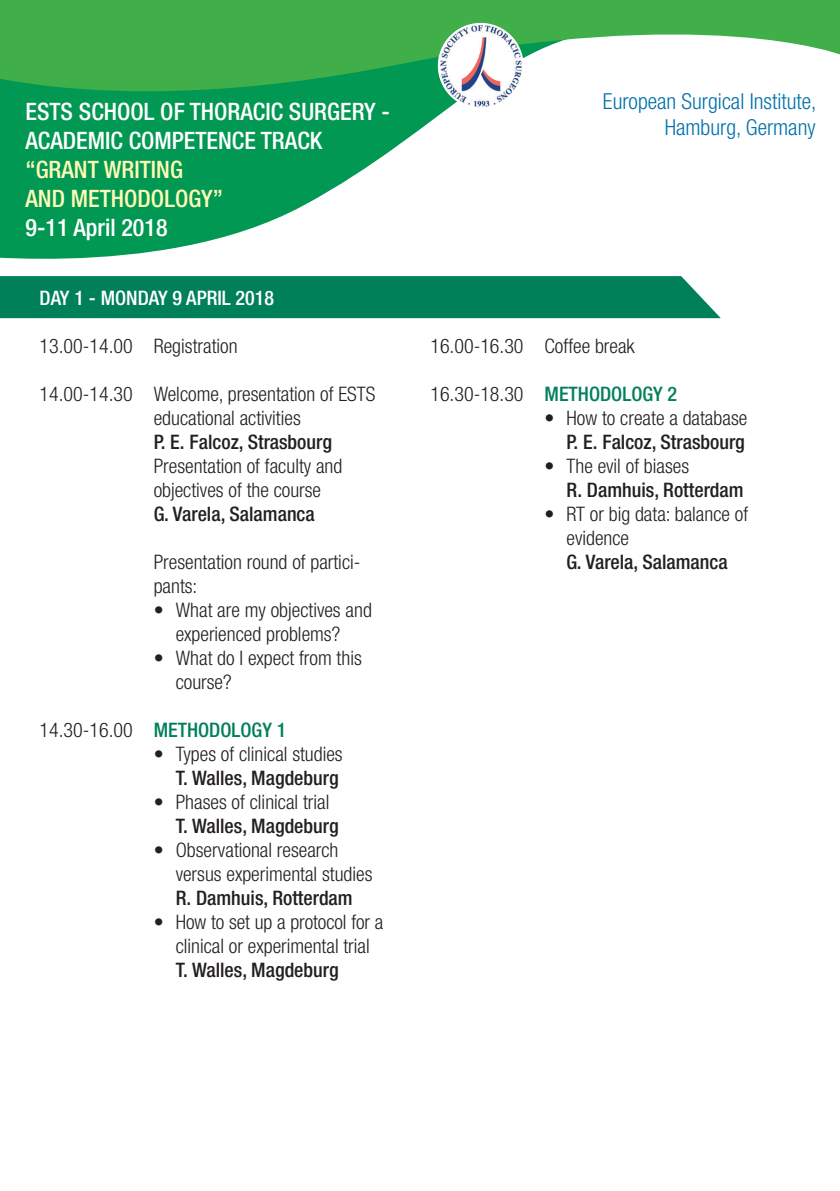
<style>
.page{position:relative;width:840px;height:1191px;background:#fff}
.page>*{position:absolute;margin:0;border:0;box-sizing:border-box;transform-origin:0 0}
.t1{font:500 condensed 24px/28.8px "Helvetica Neue LT Com";color:#fff}
.t2{font:500 condensed 24px/28.8px "Helvetica Neue LT Com";color:#fff9b6}
.t3{font:300 condensed 22px/26.4px "Helvetica Neue LT Com";color:#0071aa;text-align:right}
.t4{font:300 condensed 20px/24px "Helvetica Neue LT Com";color:#231f20}
.t5{font:500 condensed 20px "Helvetica Neue LT Com";color:#231f20}
.t6{font:500 condensed 20px "Helvetica Neue LT Com";color:#008059}
.t7{font:500 condensed 20px "Helvetica Neue LT Com";color:#fff}
.s1{font-weight:300;color:#231f20}
.s2{font-weight:500}
</style>
<div class="page">
<svg style="left:0;top:126px;width:425px;height:133px;fill:#009853"></svg>
<svg style="left:0;top:0;width:839px;height:126px;fill:#40ae49"></svg>
<img style="left:440px;top:25px;width:81px;height:82px">
<div style="left:0;top:276px;width:720px;height:42px;background:#008059"></div>
<p class="t1" style="left:25px;top:97px;width:366px">ESTS SCHOOL OF THORACIC SURGERY -<br>ACADEMIC COMPETENCE TRACK</p>
<p class="t2" style="left:25px;top:155px;width:199px">“GRANT WRITING<br>AND METHODOLOGY”</p>
<p class="t1" style="left:25px;top:212px;width:143px">9-11 April 2018</p>
<p class="t7" style="left:40px;top:286px;width:236px">DAY 1 - MONDAY 9 APRIL 2018</p>
<p class="t4" style="left:40px;top:333px;width:199px">13.00-14.00 Registration</p>
<p class="t4" style="left:154px;top:381px;width:223px;text-indent:-114px">14.00-14.30 Welcome, presentation of ESTS educational activities</p>
<p class="t5" style="left:154px;top:430px;width:180px">P. E. Falcoz, Strasbourg</p>
<p class="t4" style="left:154px;top:453px;width:190px">Presentation of faculty and objectives of the course</p>
<p class="t5" style="left:154px;top:502px;width:162px">G. Varela, Salamanca</p>
<p class="t4" style="left:154px;top:549px;width:208px">Presentation round of partici&shy;pants:</p>
<p class="t4" style="left:154px;top:597px;width:219px;text-align:center">• What are my objectives and experienced problems?</p>
<p class="t4" style="left:176px;top:645px;width:187px;text-indent:-22px">• What do I expect from this course?</p>
<p class="t6" style="left:40px;top:718px;width:248px"><span class="s1">14.30-16.00</span> METHODOLOGY 1</p>
<p class="t4" style="left:154px;top:741px;width:190px">• Types of clinical studies</p>
<p class="t5" style="left:176px;top:766px;width:164px">T. Walles, Magdeburg</p>
<p class="t4" style="left:154px;top:789px;width:177px">• Phases of clinical trial</p>
<p class="t5" style="left:176px;top:814px;width:164px">T. Walles, Magdeburg</p>
<p class="t4" style="left:176px;top:837px;width:198px;text-indent:-22px">• Observational research versus experimental studies</p>
<p class="t5" style="left:176px;top:886px;width:178px">R. Damhuis, Rotterdam</p>
<p class="t4" style="left:176px;top:909px;width:209px;text-indent:-22px">• How to set up a protocol for a clinical or experimental trial<br><span class="s2">T. Walles, Magdeburg</span></p>
<p class="t3" style="left:602px;top:87px;width:215px">European Surgical Institute,<br>Hamburg, Germany</p>
<p class="t4" style="left:430px;top:333px;width:206px">16.00-16.30 Coffee break</p>
<p class="t6" style="left:430px;top:382px;width:248px"><span class="s1">16.30-18.30</span> METHODOLOGY 2</p>
<p class="t4" style="left:544px;top:405px;width:204px">• How to create a database</p>
<p class="t5" style="left:566px;top:430px;width:180px">P. E. Falcoz, Strasbourg</p>
<p class="t4" style="left:544px;top:453px;width:146px">• The evil of biases</p>
<p class="t5" style="left:566px;top:478px;width:178px">R. Damhuis, Rotterdam</p>
<p class="t4" style="left:566px;top:501px;width:183px;text-indent:-22px">• RT or big data: balance of evidence</p>
<p class="t5" style="left:566px;top:550px;width:162px">G. Varela, Salamanca</p>
</div>
